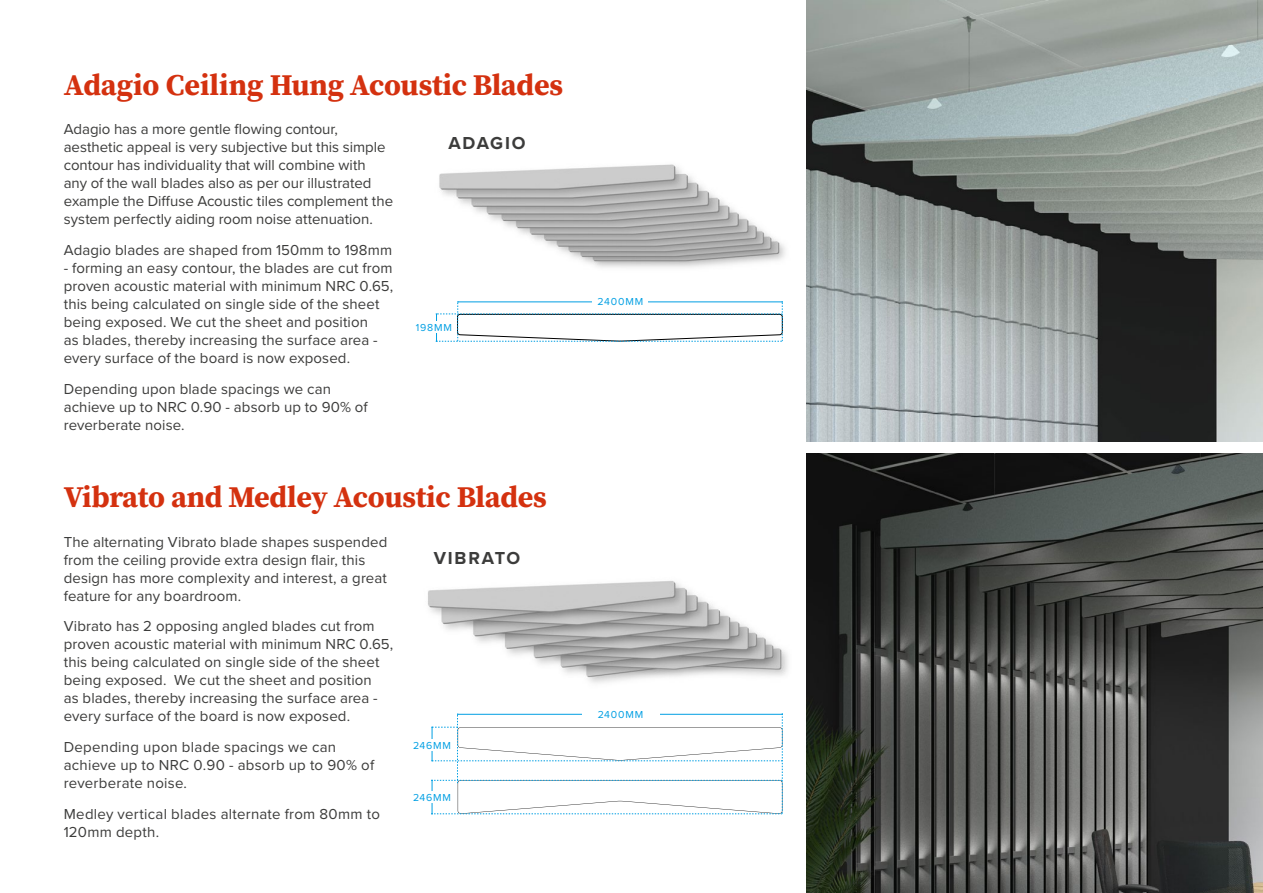
<style>
.page{position:relative;width:1263px;height:893px;background:#fff}
.page>*{position:absolute;margin:0;border:0;box-sizing:border-box;transform-origin:0 0}
.t1{font:700 30px "Source Serif Pro";letter-spacing:-.01em;color:#d4310f}
.t2{font:700 18px "Proxima Nova";letter-spacing:.1em;color:#3c3c3b}
.t3{font:15px/18px "Proxima Nova";letter-spacing:.005em;color:#3c3c3b}
.t4{font:10.5px "Proxima Nova";letter-spacing:.08em;color:#009fe3}
</style>
<div class="page">
<svg style="left:436px;top:301px;width:347px;height:41px"></svg>
<img style="left:439px;top:164px;width:346px;height:104px">
<img style="left:806px;top:0;width:457px;height:441px">
<img style="left:806px;top:454px;width:457px;height:439px">
<img style="left:428px;top:581px;width:360px;height:102px">
<svg style="left:431px;top:713px;width:352px;height:101px"></svg>
<h1 class="t1" style="left:64px;top:64px;width:501px">Adagio Ceiling Hung Acoustic Blades</h1>
<p class="t3" style="left:64px;top:119px;width:331px">Adagio has a more gentle flowing contour, aesthetic appeal is very subjective but this simple contour has individuality that will combine with<br>any of the wall blades also as per our illustrated example the Diffuse Acoustic tiles complement the system perfectly aiding room noise attenuation.</p>
<p class="t3" style="left:64px;top:240px;width:330px">Adagio blades are shaped from 150mm to 198mm</p>
<p class="t3" style="left:64px;top:258px;width:331px">- forming an easy contour, the blades are cut from proven acoustic material with minimum NRC 0.65, this being calculated on single side of the sheet being exposed. We cut the sheet and position<br>as blades, thereby increasing the surface area - every surface of the board is now exposed.</p>
<p class="t3" style="left:64px;top:379px;width:305px">Depending upon blade spacings we can achieve up to NRC 0.90 - absorb up to 90% of reverberate noise.</p>
<p class="t2" style="left:448px;top:129px;width:78px">ADAGIO</p>
<p class="t4" style="left:416px;top:320px;width:38px">198MM</p>
<h1 class="t1" style="left:64px;top:477px;width:485px">Vibrato and Medley Acoustic Blades</h1>
<p class="t3" style="left:64px;top:532px;width:325px">The alternating Vibrato blade shapes suspended from the ceiling provide extra design flair, this design has more complexity and interest, a great feature for any boardroom.</p>
<p class="t3" style="left:64px;top:617px;width:331px">Vibrato has 2 opposing angled blades cut from proven acoustic material with minimum NRC 0.65, this being calculated on single side of the sheet being exposed. We cut the sheet and position<br>as blades, thereby increasing the surface area - every surface of the board is now exposed.</p>
<p class="t3" style="left:64px;top:737px;width:312px">Depending upon blade spacings we can achieve up to NRC 0.90 - absorb up to 90% of reverberate noise.</p>
<p class="t3" style="left:64px;top:804px;width:318px">Medley vertical blades alternate from 80mm to<br>120mm depth.</p>
<p class="t2" style="left:434px;top:544px;width:88px">VIBRATO</p>
<p class="t4" style="left:413px;top:737px;width:40px">246MM</p>
<p class="t4" style="left:413px;top:790px;width:40px">246MM</p>
<p class="t4" style="left:598px;top:294px;width:47px">2400MM</p>
<p class="t4" style="left:598px;top:706px;width:47px">2400MM</p>
</div>
